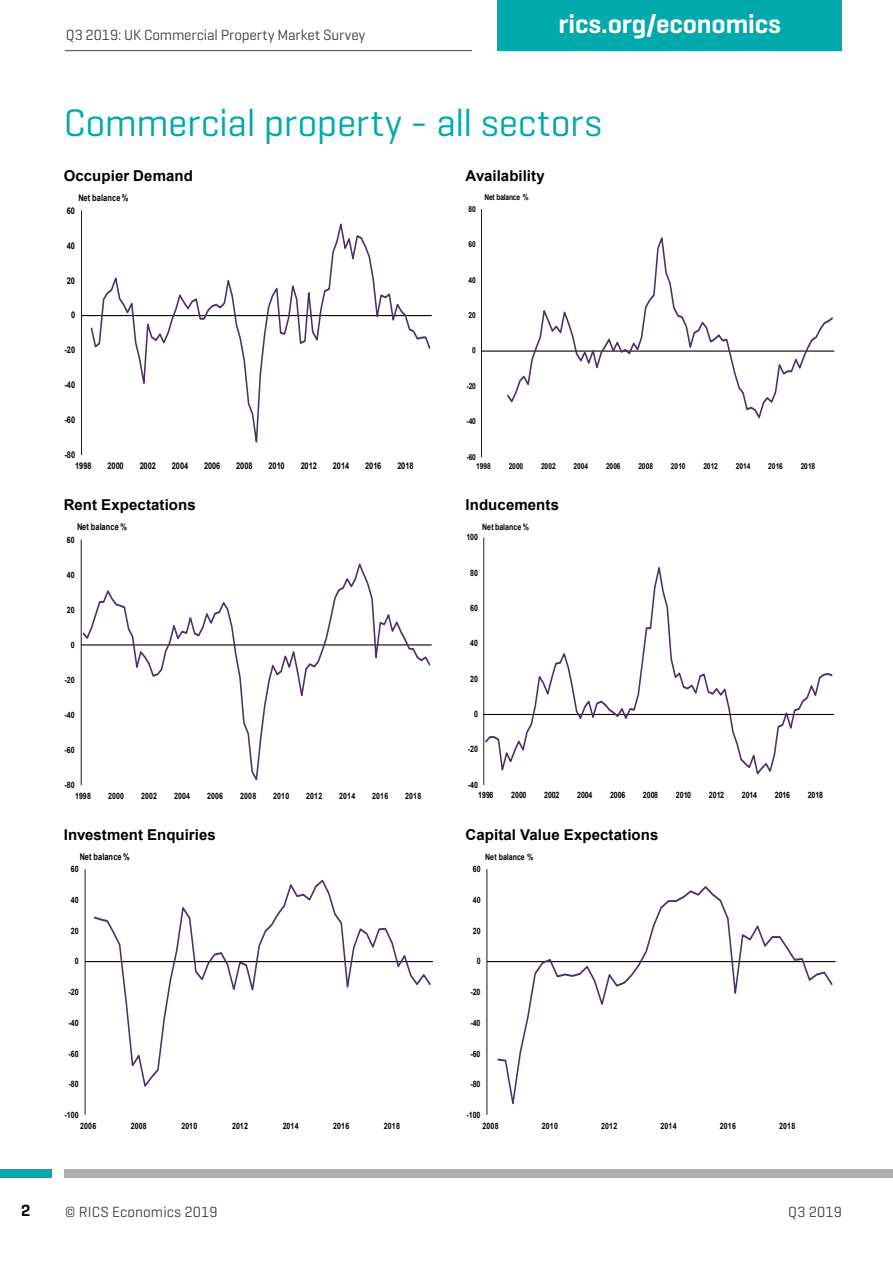
<style>
.page{position:relative;width:893px;height:1263px;background:#fff}
.page>*{position:absolute;margin:0;border:0;box-sizing:border-box;transform-origin:0 0}
.t1{font:39px "Geogrotesque";letter-spacing:-.01em;color:#00a9ab}
.t2{font:600 27px "Geogrotesque";letter-spacing:-.005em;color:#fff}
.t3{font:600 16.5px "Geogrotesque";color:#000}
.t4{font:700 15px "Arial";letter-spacing:.005em;color:#000}
.t5{font:15px "Geogrotesque";letter-spacing:.005em;color:#3d444c}
.t6{font:700 9.3px "Arial";letter-spacing:.02em;color:#000;scale:.8 1}
.t7{font:700 8.7px "Arial";color:#000;scale:.8 1}
.t8{font:700 8.25px "Arial";letter-spacing:-.025em;color:#000;scale:.8 1}
</style>
<div class="page">
<div style="left:497px;top:0;width:345px;height:51px;background:#00a9ab"></div>
<hr style="left:65px;top:50px;width:407px;height:1px;background:#3d444c">
<div style="left:0;top:1169px;width:51px;height:9px;background:#00a9ab"></div>
<div style="left:64px;top:1169px;width:829px;height:9px;background:#aeaeae"></div>
<hr style="left:81px;top:211px;width:1px;height:244px;background:#000">
<hr style="left:82px;top:315px;width:350px;height:1px;background:#000">
<svg style="left:90px;top:223px;width:342px;height:220px"></svg>
<hr style="left:85px;top:869px;width:1px;height:246px;background:#000">
<hr style="left:85px;top:961px;width:348px;height:1px;background:#000">
<svg style="left:93px;top:879px;width:339px;height:208px"></svg>
<hr style="left:81px;top:539px;width:1px;height:246px;background:#000">
<svg style="left:81px;top:560px;width:351px;height:225px"></svg>
<hr style="left:481px;top:209px;width:1px;height:248px;background:#000">
<hr style="left:481px;top:351px;width:353px;height:1px;background:#000">
<svg style="left:506px;top:237px;width:328px;height:182px"></svg>
<hr style="left:487px;top:869px;width:1px;height:246px;background:#000">
<hr style="left:487px;top:961px;width:348px;height:1px;background:#000">
<svg style="left:496px;top:886px;width:338px;height:219px"></svg>
<hr style="left:484px;top:537px;width:1px;height:248px;background:#000">
<svg style="left:484px;top:560px;width:350px;height:218px"></svg>
<h3 class="t3" style="left:21px;top:1200px;width:11px">2</h3>
<h3 class="t5" style="left:66px;top:25px;width:301px">Q3 2019: UK Commercial Property Market Survey</h3>
<h2 class="t2" style="left:559px;top:7px;width:224px">rics.org/economics</h2>
<h1 class="t1" style="left:64px;top:98px;width:540px">Commercial property - all sectors</h1>
<h3 class="t4" style="left:64px;top:165px;width:131px">Occupier Demand</h3>
<h3 class="t4" style="left:466px;top:165px;width:81px">Availability</h3>
<p class="t6" style="left:78px;top:191px;width:64px">Net balance %</p>
<p class="t8" style="left:484px;top:191px;width:57px">Net balance %</p>
<p class="t6" style="left:67px;top:204px;width:12px">60</p>
<p class="t8" style="left:469px;top:203px;width:11px">80</p>
<p class="t6" style="left:67px;top:239px;width:12px">40</p>
<p class="t8" style="left:469px;top:239px;width:11px">60</p>
<p class="t6" style="left:67px;top:274px;width:12px">20</p>
<p class="t8" style="left:469px;top:274px;width:11px">40</p>
<p class="t6" style="left:71px;top:309px;width:7px">0</p>
<p class="t8" style="left:469px;top:309px;width:11px">20</p>
<p class="t6" style="left:65px;top:344px;width:15px">-20</p>
<p class="t8" style="left:472px;top:345px;width:6px">0</p>
<p class="t6" style="left:65px;top:378px;width:15px">-40</p>
<p class="t8" style="left:466px;top:380px;width:13px">-20</p>
<p class="t6" style="left:65px;top:413px;width:15px">-60</p>
<p class="t8" style="left:466px;top:416px;width:13px">-40</p>
<p class="t6" style="left:65px;top:448px;width:15px">-80</p>
<p class="t8" style="left:466px;top:451px;width:13px">-60</p>
<p class="t6" style="left:75px;top:459px;width:22px">1998</p>
<p class="t6" style="left:107px;top:459px;width:22px">2000</p>
<p class="t6" style="left:140px;top:459px;width:22px">2002</p>
<p class="t6" style="left:172px;top:459px;width:22px">2004</p>
<p class="t6" style="left:204px;top:459px;width:22px">2006</p>
<p class="t6" style="left:236px;top:459px;width:22px">2008</p>
<p class="t6" style="left:268px;top:459px;width:22px">2010</p>
<p class="t6" style="left:301px;top:459px;width:22px">2012</p>
<p class="t6" style="left:333px;top:459px;width:22px">2014</p>
<p class="t6" style="left:365px;top:459px;width:22px">2016</p>
<p class="t6" style="left:397px;top:459px;width:22px">2018</p>
<p class="t8" style="left:476px;top:461px;width:20px">1998</p>
<p class="t8" style="left:509px;top:461px;width:20px">2000</p>
<p class="t8" style="left:541px;top:461px;width:20px">2002</p>
<p class="t8" style="left:574px;top:461px;width:20px">2004</p>
<p class="t8" style="left:606px;top:461px;width:20px">2006</p>
<p class="t8" style="left:638px;top:461px;width:20px">2008</p>
<p class="t8" style="left:671px;top:461px;width:20px">2010</p>
<p class="t8" style="left:703px;top:461px;width:20px">2012</p>
<p class="t8" style="left:736px;top:461px;width:20px">2014</p>
<p class="t8" style="left:768px;top:461px;width:20px">2016</p>
<p class="t8" style="left:801px;top:461px;width:20px">2018</p>
<h3 class="t4" style="left:64px;top:494px;width:133px">Rent Expectations</h3>
<h3 class="t4" style="left:466px;top:494px;width:95px">Inducements</h3>
<p class="t6" style="left:77px;top:521px;width:64px">Net balance %</p>
<p class="t7" style="left:482px;top:521px;width:60px">Net balance %</p>
<p class="t7" style="left:67px;top:533px;width:11px">60</p>
<p class="t7" style="left:466px;top:531px;width:16px">100</p>
<p class="t7" style="left:67px;top:568px;width:11px">40</p>
<p class="t7" style="left:470px;top:567px;width:11px">80</p>
<p class="t7" style="left:67px;top:604px;width:11px">20</p>
<p class="t7" style="left:470px;top:602px;width:11px">60</p>
<p class="t7" style="left:71px;top:639px;width:6px">0</p>
<p class="t7" style="left:470px;top:637px;width:11px">40</p>
<p class="t7" style="left:65px;top:674px;width:14px">-20</p>
<p class="t7" style="left:470px;top:673px;width:11px">20</p>
<p class="t7" style="left:65px;top:709px;width:14px">-40</p>
<p class="t7" style="left:474px;top:708px;width:6px">0</p>
<p class="t7" style="left:65px;top:744px;width:14px">-60</p>
<p class="t7" style="left:468px;top:743px;width:14px">-20</p>
<p class="t7" style="left:65px;top:779px;width:14px">-80</p>
<p class="t7" style="left:468px;top:779px;width:14px">-40</p>
<p class="t7" style="left:75px;top:789px;width:22px">1998</p>
<p class="t7" style="left:108px;top:789px;width:22px">2000</p>
<p class="t7" style="left:141px;top:789px;width:22px">2002</p>
<p class="t7" style="left:174px;top:789px;width:22px">2004</p>
<p class="t7" style="left:207px;top:789px;width:22px">2006</p>
<p class="t7" style="left:240px;top:789px;width:22px">2008</p>
<p class="t7" style="left:273px;top:789px;width:22px">2010</p>
<p class="t7" style="left:306px;top:789px;width:22px">2012</p>
<p class="t7" style="left:339px;top:789px;width:22px">2014</p>
<p class="t7" style="left:372px;top:789px;width:22px">2016</p>
<p class="t7" style="left:405px;top:789px;width:22px">2018</p>
<p class="t7" style="left:478px;top:789px;width:21px">1998</p>
<p class="t7" style="left:511px;top:789px;width:21px">2000</p>
<p class="t7" style="left:544px;top:789px;width:21px">2002</p>
<p class="t7" style="left:577px;top:789px;width:21px">2004</p>
<p class="t7" style="left:610px;top:789px;width:21px">2006</p>
<p class="t7" style="left:643px;top:789px;width:21px">2008</p>
<p class="t7" style="left:676px;top:789px;width:21px">2010</p>
<p class="t7" style="left:709px;top:789px;width:21px">2012</p>
<p class="t7" style="left:742px;top:789px;width:21px">2014</p>
<p class="t7" style="left:775px;top:789px;width:21px">2016</p>
<p class="t7" style="left:808px;top:789px;width:21px">2018</p>
<h3 class="t4" style="left:64px;top:824px;width:154px">Investment Enquiries</h3>
<h3 class="t4" style="left:466px;top:824px;width:194px">Capital Value Expectations</h3>
<p class="t6" style="left:80px;top:850px;width:64px">Net balance %</p>
<p class="t7" style="left:485px;top:851px;width:62px">Net balance %</p>
<p class="t7" style="left:71px;top:863px;width:11px">60</p>
<p class="t7" style="left:473px;top:863px;width:11px">60</p>
<p class="t7" style="left:71px;top:894px;width:11px">40</p>
<p class="t7" style="left:473px;top:894px;width:11px">40</p>
<p class="t7" style="left:71px;top:925px;width:11px">20</p>
<p class="t7" style="left:473px;top:925px;width:11px">20</p>
<p class="t7" style="left:75px;top:955px;width:6px">0</p>
<p class="t7" style="left:477px;top:955px;width:6px">0</p>
<p class="t7" style="left:69px;top:986px;width:14px">-20</p>
<p class="t7" style="left:470px;top:986px;width:14px">-20</p>
<p class="t7" style="left:69px;top:1017px;width:14px">-40</p>
<p class="t7" style="left:470px;top:1017px;width:14px">-40</p>
<p class="t7" style="left:69px;top:1047px;width:14px">-60</p>
<p class="t7" style="left:470px;top:1047px;width:14px">-60</p>
<p class="t7" style="left:69px;top:1078px;width:14px">-80</p>
<p class="t7" style="left:470px;top:1078px;width:14px">-80</p>
<p class="t7" style="left:65px;top:1109px;width:19px">-100</p>
<p class="t7" style="left:466px;top:1109px;width:19px">-100</p>
<p class="t7" style="left:80px;top:1119px;width:22px">2006</p>
<p class="t7" style="left:131px;top:1119px;width:22px">2008</p>
<p class="t7" style="left:181px;top:1119px;width:22px">2010</p>
<p class="t7" style="left:232px;top:1119px;width:22px">2012</p>
<p class="t7" style="left:283px;top:1119px;width:22px">2014</p>
<p class="t7" style="left:333px;top:1119px;width:22px">2016</p>
<p class="t7" style="left:384px;top:1119px;width:22px">2018</p>
<p class="t7" style="left:483px;top:1119px;width:22px">2008</p>
<p class="t7" style="left:542px;top:1119px;width:22px">2010</p>
<p class="t7" style="left:601px;top:1119px;width:22px">2012</p>
<p class="t7" style="left:661px;top:1119px;width:22px">2014</p>
<p class="t7" style="left:720px;top:1119px;width:22px">2016</p>
<p class="t7" style="left:779px;top:1119px;width:22px">2018</p>
<h3 class="t5" style="left:65px;top:1202px;width:154px">© RICS Economics 2019</h3>
<h3 class="t5" style="left:788px;top:1202px;width:55px">Q3 2019</h3>
</div>
